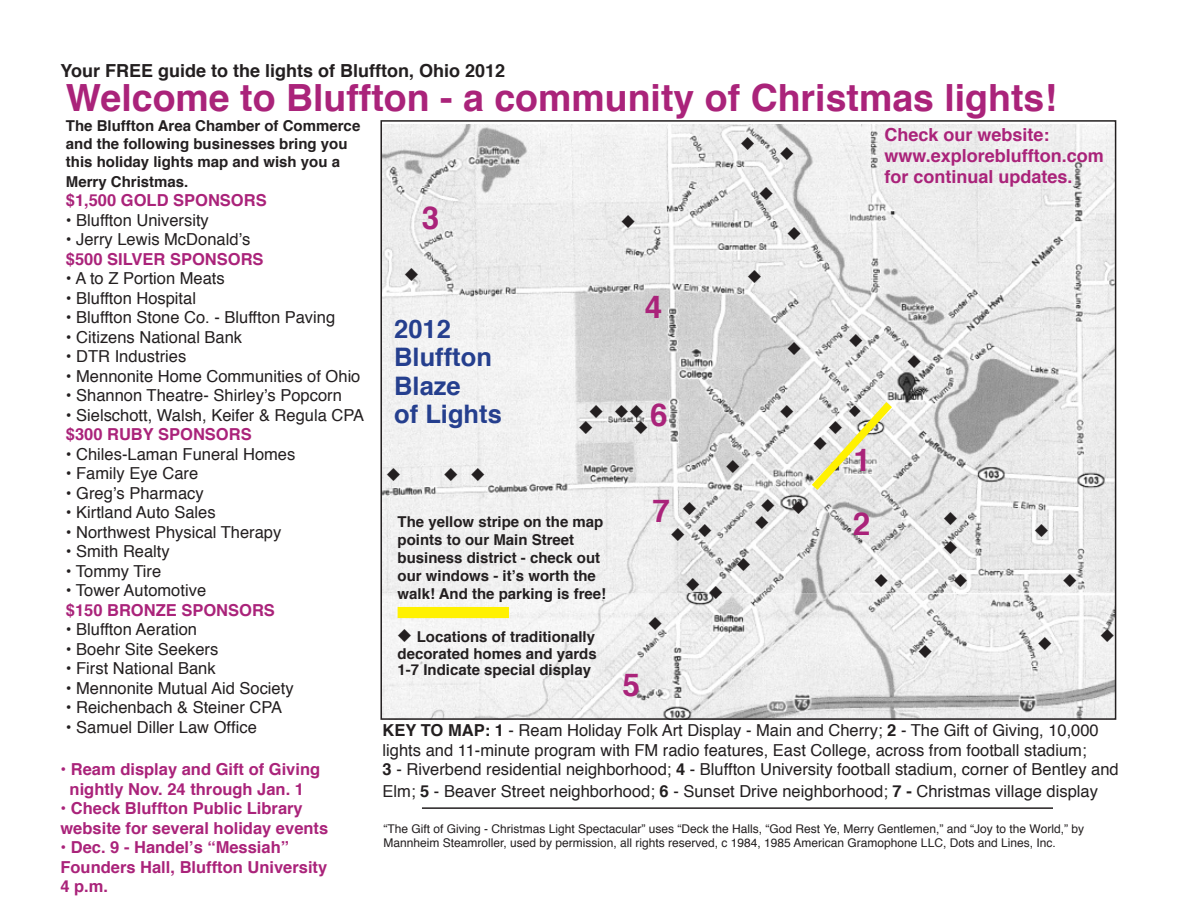
<style>
.page{position:relative;width:1188px;height:918px;background:#fff}
.page>*{position:absolute;margin:0;border:0;box-sizing:border-box;transform-origin:0 0}
.t1{font:700 37.5px "Helvetica";color:#aa237a}
.t2{font:700 31.5px "Helvetica";color:#aa237a}
.t3{font:700 25.5px "Helvetica";color:#253f8e}
.t4{font:700 18px "Helvetica";color:#aa237a}
.t5{font:700 18px "Helvetica";color:#231f20}
.t6{font:18px "Monotype Sorts";color:#231f20}
.t7{font:16.5px/19.5px "Helvetica";color:#231f20}
.t8{font:700 16.5px "Helvetica";color:#aa237a}
.t9{font:16.35px "Monotype Sorts";color:#231f20}
.t10{font:700 15px/18px "Helvetica";color:#231f20}
.t11{font:12px/13.5px "Helvetica";color:#231f20}
.s1{font-family:"Monotype Sorts";font-weight:400;font-size:18px}
.s2{font-weight:700}
</style>
<div class="page">
<img style="left:383px;top:125px;width:730px;height:592px">
<hr style="left:422px;top:807px;width:631px;height:2px;background:#231f20">
<svg style="left:810px;top:400px;width:84px;height:92px"></svg>
<div style="left:398px;top:607px;width:111px;height:11px;background:#fff101"></div>
<svg style="left:741px;top:137px;width:13px;height:13px"></svg>
<svg style="left:1101px;top:629px;width:13px;height:13px"></svg>
<p class="t5" style="left:60px;top:56px;width:446px">Your FREE guide to the lights of Bluffton, Ohio 2012</p>
<p class="t1" style="left:66px;top:68px;width:993px">Welcome to Bluffton - a community of Christmas lights!</p>
<p class="t6" style="left:780px;top:145px;width:16px">U</p>
<p class="t6" style="left:759px;top:186px;width:16px">U</p>
<p class="t6" style="left:787px;top:225px;width:16px">U</p>
<p class="t10" style="left:66px;top:117px;width:296px">The Bluffton Area Chamber of Commerce and the following businesses bring you this holiday lights map and wish you a</p>
<p class="t10" style="left:66px;top:173px;width:124px">Merry Christmas.</p>
<p class="t8" style="left:66px;top:187px;width:202px">$1,500 GOLD SPONSORS</p>
<p class="t7" style="left:66px;top:211px;width:145px">• Bluffton University</p>
<p class="t7" style="left:66px;top:230px;width:186px">• Jerry Lewis McDonald’s</p>
<p class="t8" style="left:66px;top:246px;width:199px">$500 SILVER SPONSORS</p>
<p class="t7" style="left:66px;top:269px;width:160px">• A to Z Portion Meats</p>
<p class="t7" style="left:66px;top:289px;width:132px">• Bluffton Hospital</p>
<p class="t7" style="left:66px;top:308px;width:271px">• Bluffton Stone Co. - Bluffton Paving</p>
<p class="t7" style="left:66px;top:328px;width:178px">• Citizens National Bank</p>
<p class="t7" style="left:66px;top:347px;width:122px">• DTR Industries</p>
<p class="t7" style="left:66px;top:367px;width:296px">• Mennonite Home Communities of Ohio</p>
<p class="t7" style="left:66px;top:386px;width:278px">• Shannon Theatre- Shirley’s Popcorn</p>
<p class="t7" style="left:66px;top:406px;width:300px">• Sielschott, Walsh, Keifer &amp; Regula CPA</p>
<p class="t8" style="left:66px;top:421px;width:187px">$300 RUBY SPONSORS</p>
<p class="t7" style="left:66px;top:445px;width:231px">• Chiles-Laman Funeral Homes</p>
<p class="t7" style="left:66px;top:464px;width:134px">• Family Eye Care</p>
<p class="t7" style="left:66px;top:484px;width:139px">• Greg’s Pharmacy</p>
<p class="t7" style="left:66px;top:503px;width:151px">• Kirtland Auto Sales</p>
<p class="t7" style="left:66px;top:523px;width:217px">• Northwest Physical Therapy</p>
<p class="t7" style="left:66px;top:542px;width:105px">• Smith Realty</p>
<p class="t7" style="left:66px;top:562px;width:97px">• Tommy Tire</p>
<p class="t7" style="left:66px;top:581px;width:142px">• Tower Automotive</p>
<p class="t8" style="left:66px;top:597px;width:211px">$150 BRONZE SPONSORS</p>
<p class="t7" style="left:66px;top:620px;width:133px">• Bluffton Aeration</p>
<p class="t7" style="left:66px;top:640px;width:154px">• Boehr Site Seekers</p>
<p class="t7" style="left:66px;top:659px;width:151px">• First National Bank</p>
<p class="t7" style="left:66px;top:679px;width:229px">• Mennonite Mutual Aid Society</p>
<p class="t7" style="left:66px;top:698px;width:218px">• Reichenbach &amp; Steiner CPA</p>
<p class="t7" style="left:66px;top:718px;width:192px">• Samuel Diller Law Office</p>
<p class="t4" style="left:884px;top:120px;width:167px">Check our website:</p>
<p class="t4" style="left:884px;top:141px;width:221px">www.explorebluffton.com</p>
<p class="t4" style="left:884px;top:162px;width:190px">for continual updates.</p>
<p class="t2" style="left:422px;top:193px;width:19px">3</p>
<p class="t6" style="left:621px;top:213px;width:16px">U</p>
<p class="t6" style="left:405px;top:266px;width:16px">U</p>
<p class="t6" style="left:747px;top:269px;width:16px">U</p>
<p class="t2" style="left:645px;top:282px;width:19px">4</p>
<p class="t3" style="left:394px;top:308px;width:58px">2012</p>
<p class="t3" style="left:394px;top:337px;width:99px">Bluffton</p>
<p class="t3" style="left:394px;top:365px;width:68px">Blaze</p>
<p class="t3" style="left:394px;top:394px;width:109px">of Lights</p>
<p class="t6" style="left:849px;top:332px;width:16px">U</p>
<p class="t6" style="left:787px;top:340px;width:16px">U</p>
<p class="t6" style="left:907px;top:353px;width:16px">U</p>
<p class="t2" style="left:650px;top:389px;width:19px">6</p>
<p class="t6" style="left:589px;top:403px;width:16px">U</p>
<p class="t6" style="left:615px;top:403px;width:31px">UU</p>
<p class="t6" style="left:634px;top:419px;width:16px">U</p>
<p class="t6" style="left:780px;top:403px;width:16px">U</p>
<p class="t9" style="left:849px;top:404px;width:14px">U</p>
<p class="t6" style="left:579px;top:419px;width:16px">U</p>
<p class="t6" style="left:828px;top:419px;width:16px">U</p>
<p class="t6" style="left:813px;top:436px;width:16px">U</p>
<p class="t2" style="left:853px;top:435px;width:19px">1</p>
<p class="t6" style="left:726px;top:459px;width:16px">U</p>
<p class="t6" style="left:387px;top:467px;width:16px">U</p>
<p class="t6" style="left:444px;top:467px;width:16px">U</p>
<p class="t6" style="left:471px;top:467px;width:16px">U</p>
<p class="t6" style="left:761px;top:498px;width:16px">U</p>
<p class="t6" style="left:755px;top:514px;width:16px">U</p>
<p class="t2" style="left:652px;top:485px;width:19px">7</p>
<p class="t6" style="left:792px;top:500px;width:16px">U</p>
<p class="t6" style="left:682px;top:500px;width:16px">U</p>
<p class="t6" style="left:671px;top:527px;width:16px">U</p>
<p class="t6" style="left:944px;top:511px;width:16px">U</p>
<p class="t6" style="left:944px;top:540px;width:16px">U</p>
<p class="t2" style="left:853px;top:498px;width:19px">2</p>
<p class="t10" style="left:398px;top:513px;width:207px">The yellow stripe on the map points to our Main Street</p>
<p class="t10" style="left:398px;top:549px;width:210px">business district - check out our windows - it’s worth the walk! And the parking is free!</p>
<p class="t6" style="left:698px;top:522px;width:16px">U</p>
<p class="t6" style="left:1035px;top:522px;width:16px">U</p>
<p class="t6" style="left:737px;top:556px;width:16px">U</p>
<p class="t6" style="left:874px;top:572px;width:16px">U</p>
<p class="t6" style="left:954px;top:572px;width:16px">U</p>
<p class="t6" style="left:1063px;top:572px;width:16px">U</p>
<p class="t6" style="left:686px;top:576px;width:16px">U</p>
<p class="t6" style="left:709px;top:585px;width:16px">U</p>
<p class="t6" style="left:648px;top:615px;width:16px">U</p>
<p class="t10" style="left:398px;top:629px;width:201px;line-height:16.5px"><span class="s1">U</span> Locations of traditionally decorated homes and yards</p>
<p class="t10" style="left:398px;top:661px;width:195px">1-7 Indicate special display</p>
<p class="t6" style="left:1038px;top:636px;width:16px">U</p>
<p class="t6" style="left:918px;top:644px;width:16px">U</p>
<p class="t2" style="left:623px;top:660px;width:19px">5</p>
<p class="t7" style="left:383px;top:721px;width:718px"><span class="s2">KEY TO MAP: 1</span> - Ream Holiday Folk Art Display - Main and Cherry; <span class="s2">2</span> - The Gift of Giving, 10,000 lights and 11-minute program with FM radio features, East College, across from football stadium;</p>
<p class="t7" style="left:383px;top:759px;width:738px;line-height:21.6px"><span class="s2">3</span> - Riverbend residential neighborhood; <span class="s2">4</span> - Bluffton University football stadium, corner of Bentley and<br>Elm; <span class="s2">5</span> - Beaver Street neighborhood; <span class="s2">6</span> - Sunset Drive neighborhood; <span class="s2">7 -</span> Christmas village display</p>
<p class="t8" style="left:60px;top:756px;width:261px">• Ream display and Gift of Giving</p>
<p class="t8" style="left:70px;top:776px;width:236px">nightly Nov. 24 through Jan. 1</p>
<p class="t8" style="left:60px;top:795px;width:244px">• Check Bluffton Public Library</p>
<p class="t8" style="left:60px;top:815px;width:269px">website for several holiday events</p>
<p class="t8" style="left:60px;top:834px;width:230px">• Dec. 9 - Handel’s “Messiah”</p>
<p class="t8" style="left:60px;top:854px;width:268px">Founders Hall, Bluffton University</p>
<p class="t8" style="left:60px;top:873px;width:49px">4 p.m.</p>
<p class="t11" style="left:383px;top:822px;width:702px">“The Gift of Giving - Christmas Light Spectacular” uses “Deck the Halls, “God Rest Ye, Merry Gentlemen,” and “Joy to the World,” by<br>Mannheim Steamroller, used by permission, all rights reserved, c 1984, 1985 American Gramophone LLC, Dots and Lines, Inc.</p>
</div>
